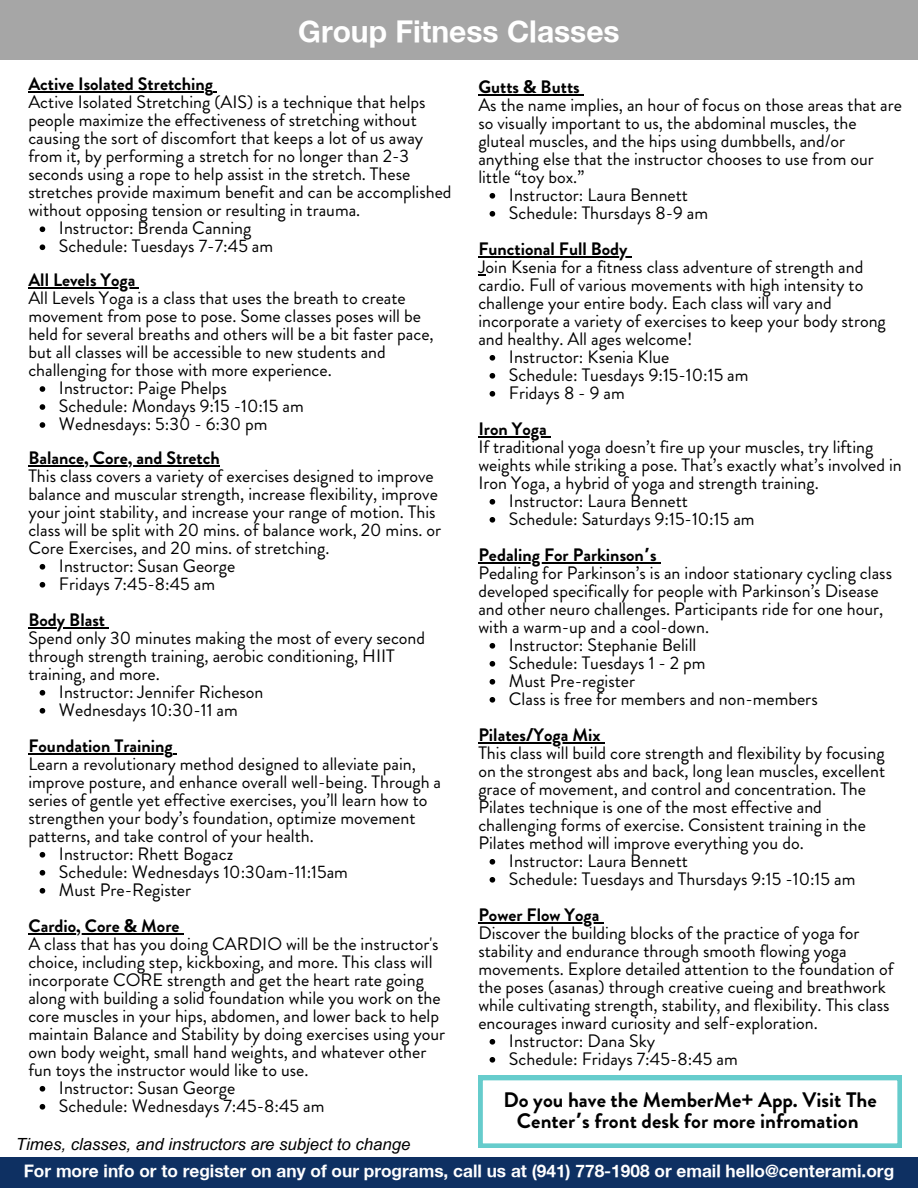
<style>
.page{position:relative;width:918px;height:1188px;background:#fff}
.page>*{position:absolute;margin:0;border:0;box-sizing:border-box;transform-origin:0 0}
.t1{font:700 30px "Helvetica Neue";color:#fff}
.t2{font:700 21px/20.2px "Hv D Trial Brandon Grotesque";color:#000;text-align:center}
.t3{font:18px/18px "Brandon Grotesque";color:#000}
.t4{font:700 18px "Hv D Trial Brandon Grotesque";color:#000}
.t5{font:700 17.25px "Helvetica Neue";color:#fff}
.t6{font:italic 16.8px "Arial MT Pro";color:#000}
.s1{font-family:"Noto Sans"}
.s2{font-family:"Noto Sans Gurmukhi"}
</style>
<div class="page">
<div style="left:0;top:1157px;width:918px;height:31px;background:#0e3062"></div>
<div style="left:0;top:0;width:918px;height:60px;background:#a6a6a6"></div>
<hr style="left:28px;top:91px;width:185px;height:2px;background:#000">
<svg style="left:40px;top:226px;width:5px;height:6px"></svg>
<svg style="left:40px;top:244px;width:5px;height:6px"></svg>
<hr style="left:28px;top:287px;width:107px;height:1px;background:#000">
<svg style="left:40px;top:386px;width:5px;height:6px"></svg>
<svg style="left:40px;top:404px;width:5px;height:6px"></svg>
<svg style="left:40px;top:422px;width:5px;height:6px"></svg>
<hr style="left:28px;top:465px;width:192px;height:1px;background:#000">
<svg style="left:40px;top:564px;width:5px;height:6px"></svg>
<svg style="left:40px;top:582px;width:5px;height:6px"></svg>
<hr style="left:28px;top:627px;width:77px;height:1px;background:#000">
<svg style="left:40px;top:690px;width:5px;height:6px"></svg>
<svg style="left:40px;top:708px;width:5px;height:6px"></svg>
<hr style="left:28px;top:753px;width:145px;height:1px;background:#000">
<svg style="left:40px;top:852px;width:5px;height:6px"></svg>
<svg style="left:40px;top:870px;width:5px;height:6px"></svg>
<svg style="left:40px;top:888px;width:5px;height:6px"></svg>
<hr style="left:28px;top:933px;width:152px;height:1px;background:#000">
<svg style="left:40px;top:1086px;width:5px;height:6px"></svg>
<svg style="left:40px;top:1104px;width:5px;height:6px"></svg>
<hr style="left:478px;top:94px;width:102px;height:1px;background:#000">
<svg style="left:490px;top:193px;width:5px;height:6px"></svg>
<svg style="left:490px;top:211px;width:5px;height:6px"></svg>
<hr style="left:478px;top:256px;width:150px;height:1px;background:#000">
<svg style="left:490px;top:355px;width:5px;height:6px"></svg>
<svg style="left:490px;top:373px;width:5px;height:6px"></svg>
<svg style="left:490px;top:391px;width:5px;height:6px"></svg>
<hr style="left:478px;top:436px;width:69px;height:1px;background:#000">
<svg style="left:490px;top:499px;width:5px;height:6px"></svg>
<svg style="left:490px;top:517px;width:5px;height:6px"></svg>
<hr style="left:478px;top:562px;width:179px;height:1px;background:#000">
<svg style="left:490px;top:643px;width:5px;height:6px"></svg>
<svg style="left:490px;top:661px;width:5px;height:6px"></svg>
<svg style="left:490px;top:679px;width:5px;height:6px"></svg>
<svg style="left:490px;top:697px;width:5px;height:6px"></svg>
<hr style="left:478px;top:742px;width:123px;height:1px;background:#000">
<svg style="left:490px;top:859px;width:5px;height:6px"></svg>
<svg style="left:490px;top:877px;width:5px;height:6px"></svg>
<hr style="left:478px;top:922px;width:122px;height:1px;background:#000">
<svg style="left:490px;top:1039px;width:5px;height:6px"></svg>
<svg style="left:490px;top:1057px;width:5px;height:6px"></svg>
<svg style="left:478px;top:1076px;width:423px;height:72px"></svg>
<h1 class="t1" style="left:298px;top:13px;width:323px">Group Fitness Classes</h1>
<p class="t4" style="left:28px;top:71px;width:186px">Active Isolated Stretching</p>
<p class="t3" style="left:28px;top:93px;width:425px">Active Isolated Stretching (AIS) is a technique that helps people maximize the effectiveness of stretching without causing the sort of discomfort that keeps a lot of us away from it, by performing a stretch for no longer than 2-3 seconds using a rope to help assist in the stretch. These stretches provide maximum benefit and can be accomplished without opposing tension or resulting in trauma.</p>
<p class="t3" style="left:59px;top:219px;width:194px">Instructor: Brenda Canning</p>
<p class="t3" style="left:59px;top:237px;width:216px">Schedule: Tuesdays 7-7:45 am</p>
<p class="t4" style="left:28px;top:267px;width:109px">All Levels Yoga</p>
<p class="t3" style="left:28px;top:289px;width:407px">All Levels Yoga is a class that uses the breath to create movement from pose to pose. Some classes poses will be held for several breaths and others will be a bit faster pace, but all classes will be accessible to new students and challenging for those with more experience.</p>
<p class="t3" style="left:59px;top:379px;width:170px">Instructor: Paige Phelps</p>
<p class="t3" style="left:59px;top:397px;width:246px">Schedule: Mondays 9:15 -10:15 am</p>
<p class="t3" style="left:59px;top:415px;width:210px">Wednesdays: 5:30 - 6:30 pm</p>
<p class="t4" style="left:28px;top:445px;width:193px">Balance, Core, and Stretch</p>
<p class="t3" style="left:28px;top:467px;width:414px">This class covers a variety of exercises designed to improve balance and muscular strength, increase flexibility, improve your joint stability, and increase your range of motion. This class will be split with 20 mins. of balance work, 20 mins. or Core Exercises, and 20 mins. of stretching.</p>
<p class="t3" style="left:59px;top:557px;width:178px">Instructor: Susan George</p>
<p class="t3" style="left:59px;top:575px;width:158px">Fridays 7:45-8:45 am</p>
<p class="t4" style="left:28px;top:607px;width:78px">Body Blast</p>
<p class="t3" style="left:28px;top:629px;width:398px">Spend only 30 minutes making the most of every second through strength training, aerobic conditioning, HIIT training, and more.</p>
<p class="t3" style="left:59px;top:683px;width:206px">Instructor: Jennifer Richeson</p>
<p class="t3" style="left:59px;top:701px;width:180px">Wednesdays 10:30-11 am</p>
<p class="t4" style="left:28px;top:733px;width:146px">Foundation Training</p>
<p class="t3" style="left:28px;top:755px;width:414px">Learn a revolutionary method designed to alleviate pain, improve posture, and enhance overall well-being. Through a series of gentle yet effective exercises, you’ll learn how to strengthen your body’s foundation, optimize movement patterns, and take control of your health.</p>
<p class="t3" style="left:59px;top:845px;width:176px">Instructor: Rhett Bogacz</p>
<p class="t3" style="left:59px;top:863px;width:291px">Schedule: Wednesdays 10:30am-11:15am</p>
<p class="t3" style="left:59px;top:881px;width:134px">Must Pre-Register</p>
<p class="t4" style="left:28px;top:913px;width:153px">Cardio, Core <span class="s1">&amp;</span> More</p>
<p class="t3" style="left:28px;top:935px;width:418px">A class that has you doing CARDIO will be the instructor's choice, including step, kickboxing, and more. This class will incorporate CORE strength and get the heart rate going along with building a solid foundation while you work on the core muscles in your hips, abdomen, and lower back to help maintain Balance and Stability by doing exercises using your own body weight, small hand weights, and whatever other fun toys the instructor would like to use.</p>
<p class="t3" style="left:59px;top:1079px;width:178px">Instructor: Susan George</p>
<p class="t3" style="left:59px;top:1097px;width:267px">Schedule: Wednesdays 7:45-8:45 am</p>
<p class="t6" style="left:16px;top:1138px;width:396px">Times, classes, and instructors are subject to change</p>
<p class="t4" style="left:478px;top:74px;width:103px">Gutts <span class="s1">&amp;</span> Butts</p>
<p class="t3" style="left:478px;top:96px;width:425px">As the name implies, an hour of focus on those areas that are so visually important to us, the abdominal muscles, the gluteal muscles, and the hips using dumbbells, and/or anything else that the instructor chooses to use from our little “toy box.”</p>
<p class="t3" style="left:509px;top:186px;width:181px">Instructor: Laura Bennett</p>
<p class="t3" style="left:509px;top:204px;width:201px">Schedule: Thursdays 8-9 am</p>
<p class="t4" style="left:478px;top:236px;width:151px">Functional Full Body</p>
<p class="t3" style="left:478px;top:258px;width:409px">Join Ksenia for a fitness class adventure of strength and cardio. Full of various movements with high intensity to challenge your entire body. Each class will vary and incorporate a variety of exercises to keep your body strong and healthy. All ages welcome!</p>
<p class="t3" style="left:509px;top:348px;width:162px">Instructor: Ksenia Klue</p>
<p class="t3" style="left:509px;top:366px;width:241px">Schedule: Tuesdays 9:15-10:15 am</p>
<p class="t3" style="left:509px;top:384px;width:117px">Fridays 8 - 9 am</p>
<p class="t4" style="left:478px;top:416px;width:70px">Iron Yoga</p>
<p class="t3" style="left:478px;top:438px;width:425px">If traditional yoga doesn’t fire up your muscles, try lifting weights while striking a pose. That’s exactly what’s involved in<br>Iron Yoga, a hybrid of yoga and strength training.</p>
<p class="t3" style="left:509px;top:492px;width:181px">Instructor: Laura Bennett</p>
<p class="t3" style="left:509px;top:510px;width:247px">Schedule: Saturdays 9:15-10:15 am</p>
<p class="t4" style="left:478px;top:542px;width:180px">Pedaling For Parkinson<span class="s2">’</span>s</p>
<p class="t3" style="left:478px;top:564px;width:415px">Pedaling for Parkinson’s is an indoor stationary cycling class developed specifically for people with Parkinson’s Disease and other neuro challenges. Participants ride for one hour, with a warm-up and a cool-down.</p>
<p class="t3" style="left:509px;top:636px;width:189px">Instructor: Stephanie Belill</p>
<p class="t3" style="left:509px;top:654px;width:198px">Schedule: Tuesdays 1 - 2 pm</p>
<p class="t3" style="left:509px;top:672px;width:128px">Must Pre-register</p>
<p class="t3" style="left:509px;top:690px;width:310px">Class is free for members and non-members</p>
<p class="t4" style="left:478px;top:722px;width:124px">Pilates<span class="s1">/</span>Yoga Mix</p>
<p class="t3" style="left:478px;top:744px;width:408px">This class will build core strength and flexibility by focusing on the strongest abs and back, long lean muscles, excellent grace of movement, and control and concentration. The Pilates technique is one of the most effective and challenging forms of exercise. Consistent training in the Pilates method will improve everything you do.</p>
<p class="t3" style="left:509px;top:852px;width:181px">Instructor: Laura Bennett</p>
<p class="t3" style="left:509px;top:870px;width:348px">Schedule: Tuesdays and Thursdays 9:15 -10:15 am</p>
<p class="t4" style="left:478px;top:902px;width:123px">Power Flow Yoga</p>
<p class="t3" style="left:478px;top:924px;width:417px">Discover the building blocks of the practice of yoga for stability and endurance through smooth flowing yoga movements. Explore detailed attention to the foundation of the poses (asanas) through creative cueing and breathwork while cultivating strength, stability, and flexibility. This class encourages inward curiosity and self-exploration.</p>
<p class="t3" style="left:509px;top:1032px;width:148px">Instructor: Dana Sky</p>
<p class="t3" style="left:509px;top:1050px;width:230px">Schedule: Fridays 7:45-8:45 am</p>
<p class="t2" style="left:503px;top:1090px;width:375px">Do you have the MemberMe<span class="s1">+</span> App. Visit The<br>Center<span class="s2">’</span>s front desk for more infromation</p>
<h2 class="t5" style="left:24px;top:1160px;width:872px">For more info or to register on any of our programs, call us at (941) 778-1908 or email hello@centerami.org</h2>
</div>
